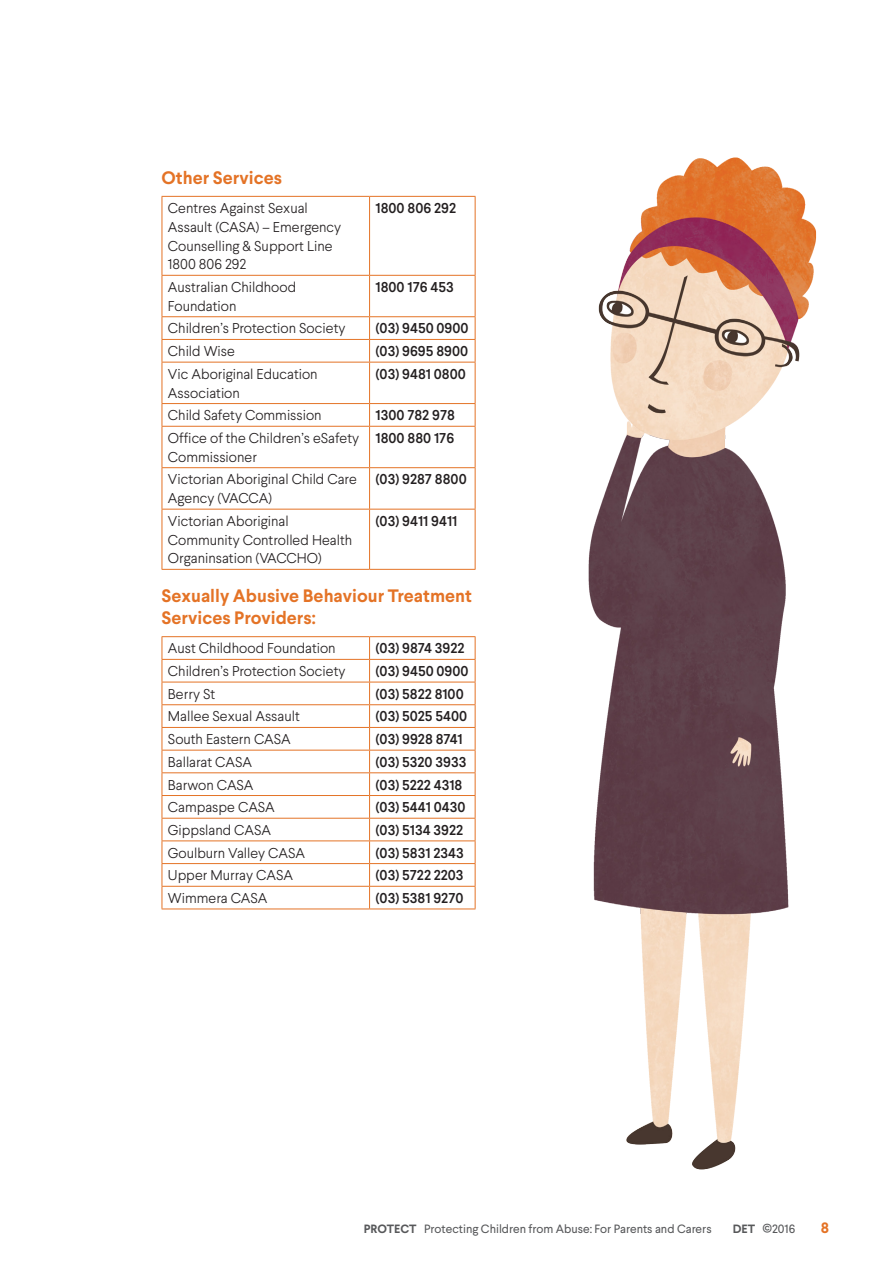
<style>
.page{position:relative;width:893px;height:1263px;background:#fff}
.page>*{position:absolute;margin:0;border:0;box-sizing:border-box;transform-origin:0 0}
.Subhead_1_5mm{font:700 18px/21.6px "Larsseit";color:#e47326}
.t1{font:700 15px "Larsseit";color:#e47326}
.Body_2mm{font:300 14.25px/18.8px "Larsseit";color:#231f20}
.Body_2mm-2{font:500 14.25px "Larsseit";color:#231f20}
.t2{font:12px "Larsseit";color:#57585a}
.s1{font-weight:700}
.s2{font-size:16.5px}
</style>
<div class="page">
<img style="left:323px;top:157px;width:494px;height:1013px">
<hr style="left:162px;top:196px;width:208px;height:1px;background:#e47326">
<hr style="left:162px;top:197px;width:1px;height:78px;background:#e47326">
<hr style="left:370px;top:196px;width:105px;height:1px;background:#e47326">
<hr style="left:369px;top:197px;width:1px;height:78px;background:#e47326">
<hr style="left:475px;top:197px;width:1px;height:78px;background:#e47326">
<hr style="left:162px;top:275px;width:208px;height:1px;background:#e47326">
<hr style="left:162px;top:276px;width:1px;height:40px;background:#e47326">
<hr style="left:370px;top:275px;width:105px;height:1px;background:#e47326">
<hr style="left:369px;top:276px;width:1px;height:40px;background:#e47326">
<hr style="left:475px;top:276px;width:1px;height:40px;background:#e47326">
<hr style="left:162px;top:316px;width:208px;height:1px;background:#e47326">
<hr style="left:370px;top:316px;width:105px;height:1px;background:#e47326">
<hr style="left:162px;top:339px;width:208px;height:1px;background:#e47326">
<svg style="left:162px;top:317px;width:1px;height:45px"></svg>
<hr style="left:370px;top:339px;width:105px;height:1px;background:#e47326">
<svg style="left:369px;top:317px;width:1px;height:45px"></svg>
<svg style="left:475px;top:317px;width:1px;height:45px"></svg>
<hr style="left:162px;top:362px;width:208px;height:1px;background:#e47326">
<hr style="left:162px;top:362px;width:1px;height:41px;background:#e47326">
<hr style="left:370px;top:362px;width:105px;height:1px;background:#e47326">
<hr style="left:369px;top:362px;width:1px;height:41px;background:#e47326">
<hr style="left:475px;top:362px;width:1px;height:41px;background:#e47326">
<hr style="left:162px;top:403px;width:208px;height:1px;background:#e47326">
<svg style="left:162px;top:404px;width:1px;height:22px"></svg>
<hr style="left:370px;top:403px;width:105px;height:1px;background:#e47326">
<svg style="left:369px;top:404px;width:1px;height:22px"></svg>
<svg style="left:475px;top:404px;width:1px;height:22px"></svg>
<hr style="left:162px;top:426px;width:208px;height:1px;background:#e47326">
<hr style="left:162px;top:427px;width:1px;height:40px;background:#e47326">
<hr style="left:370px;top:426px;width:105px;height:1px;background:#e47326">
<hr style="left:369px;top:427px;width:1px;height:40px;background:#e47326">
<hr style="left:475px;top:427px;width:1px;height:40px;background:#e47326">
<hr style="left:162px;top:467px;width:208px;height:1px;background:#e47326">
<hr style="left:162px;top:468px;width:1px;height:41px;background:#e47326">
<hr style="left:370px;top:467px;width:105px;height:1px;background:#e47326">
<hr style="left:369px;top:468px;width:1px;height:41px;background:#e47326">
<hr style="left:475px;top:468px;width:1px;height:41px;background:#e47326">
<hr style="left:162px;top:509px;width:208px;height:1px;background:#e47326">
<hr style="left:162px;top:509px;width:1px;height:60px;background:#e47326">
<hr style="left:370px;top:509px;width:105px;height:1px;background:#e47326">
<hr style="left:369px;top:509px;width:1px;height:60px;background:#e47326">
<hr style="left:475px;top:509px;width:1px;height:60px;background:#e47326">
<hr style="left:162px;top:569px;width:208px;height:1px;background:#e47326">
<hr style="left:370px;top:569px;width:105px;height:1px;background:#e47326">
<hr style="left:162px;top:636px;width:208px;height:1px;background:#e47326">
<hr style="left:370px;top:636px;width:105px;height:1px;background:#e47326">
<hr style="left:162px;top:659px;width:208px;height:1px;background:#e47326">
<hr style="left:370px;top:659px;width:105px;height:1px;background:#e47326">
<hr style="left:162px;top:682px;width:208px;height:1px;background:#e47326">
<hr style="left:370px;top:682px;width:105px;height:1px;background:#e47326">
<hr style="left:162px;top:704px;width:208px;height:1px;background:#e47326">
<hr style="left:370px;top:704px;width:105px;height:1px;background:#e47326">
<hr style="left:162px;top:727px;width:208px;height:1px;background:#e47326">
<hr style="left:370px;top:727px;width:105px;height:1px;background:#e47326">
<hr style="left:162px;top:750px;width:208px;height:1px;background:#e47326">
<hr style="left:370px;top:750px;width:105px;height:1px;background:#e47326">
<hr style="left:162px;top:772px;width:208px;height:1px;background:#e47326">
<hr style="left:370px;top:772px;width:105px;height:1px;background:#e47326">
<hr style="left:162px;top:795px;width:208px;height:1px;background:#e47326">
<hr style="left:370px;top:795px;width:105px;height:1px;background:#e47326">
<hr style="left:162px;top:818px;width:208px;height:1px;background:#e47326">
<hr style="left:370px;top:818px;width:105px;height:1px;background:#e47326">
<hr style="left:162px;top:840px;width:208px;height:1px;background:#e47326">
<hr style="left:370px;top:840px;width:105px;height:1px;background:#e47326">
<hr style="left:162px;top:863px;width:208px;height:1px;background:#e47326">
<hr style="left:370px;top:863px;width:105px;height:1px;background:#e47326">
<hr style="left:162px;top:886px;width:208px;height:1px;background:#e47326">
<svg style="left:162px;top:637px;width:1px;height:271px"></svg>
<hr style="left:370px;top:886px;width:105px;height:1px;background:#e47326">
<svg style="left:369px;top:637px;width:1px;height:271px"></svg>
<svg style="left:475px;top:637px;width:1px;height:271px"></svg>
<hr style="left:162px;top:908px;width:208px;height:1px;background:#e47326">
<hr style="left:370px;top:908px;width:105px;height:1px;background:#e47326">
<p class="Subhead_1_5mm" style="left:162px;top:167px;width:122px">Other Services</p>
<p class="Body_2mm" style="left:168px;top:199px;width:175px">Centres Against Sexual<br>Assault (CASA) – Emergency<br>Counselling &amp; Support Line<br>1800 806 292</p>
<p class="Body_2mm-2" style="left:376px;top:199px;width:82px">1800 806 292</p>
<p class="Body_2mm" style="left:168px;top:277px;width:130px">Australian Childhood<br>Foundation</p>
<p class="Body_2mm-2" style="left:376px;top:278px;width:80px">1800 176 453</p>
<p class="Body_2mm" style="left:168px;top:319px;width:179px">Children’s Protection Society</p>
<p class="Body_2mm-2" style="left:376px;top:319px;width:95px">(03) 9450 0900</p>
<p class="Body_2mm" style="left:168px;top:342px;width:69px">Child Wise</p>
<p class="Body_2mm-2" style="left:376px;top:342px;width:94px">(03) 9695 8900</p>
<p class="Body_2mm" style="left:168px;top:364px;width:151px">Vic Aboriginal Education<br>Association</p>
<p class="Body_2mm-2" style="left:376px;top:365px;width:92px">(03) 9481 0800</p>
<p class="Body_2mm" style="left:168px;top:406px;width:155px">Child Safety Commission</p>
<p class="Body_2mm-2" style="left:376px;top:406px;width:81px">1300 782 978</p>
<p class="Body_2mm" style="left:168px;top:428px;width:193px">Office of the Children’s eSafety<br>Commissioner</p>
<p class="Body_2mm-2" style="left:376px;top:429px;width:80px">1800 880 176</p>
<p class="Body_2mm" style="left:168px;top:470px;width:190px">Victorian Aboriginal Child Care<br>Agency (VACCA)</p>
<p class="Body_2mm-2" style="left:376px;top:470px;width:93px">(03) 9287 8800</p>
<p class="Body_2mm" style="left:168px;top:511px;width:186px">Victorian Aboriginal<br>Community Controlled Health<br>Organinsation (VACCHO)</p>
<p class="Body_2mm-2" style="left:376px;top:512px;width:83px">(03) 9411 9411</p>
<p class="Subhead_1_5mm" style="left:162px;top:585px;width:312px">Sexually Abusive Behaviour Treatment<br>Services Providers:</p>
<p class="Body_2mm" style="left:168px;top:639px;width:169px">Aust Childhood Foundation</p>
<p class="Body_2mm-2" style="left:376px;top:639px;width:90px">(03) 9874 3922</p>
<p class="Body_2mm" style="left:168px;top:662px;width:179px">Children’s Protection Society</p>
<p class="Body_2mm-2" style="left:376px;top:662px;width:95px">(03) 9450 0900</p>
<p class="Body_2mm" style="left:168px;top:684px;width:49px">Berry St</p>
<p class="Body_2mm-2" style="left:376px;top:685px;width:90px">(03) 5822 8100</p>
<p class="Body_2mm" style="left:168px;top:707px;width:133px">Mallee Sexual Assault</p>
<p class="Body_2mm-2" style="left:376px;top:707px;width:93px">(03) 5025 5400</p>
<p class="Body_2mm" style="left:168px;top:730px;width:124px">South Eastern CASA</p>
<p class="Body_2mm-2" style="left:376px;top:730px;width:89px">(03) 9928 8741</p>
<p class="Body_2mm" style="left:168px;top:752px;width:86px">Ballarat CASA</p>
<p class="Body_2mm-2" style="left:376px;top:753px;width:92px">(03) 5320 3933</p>
<p class="Body_2mm" style="left:168px;top:775px;width:87px">Barwon CASA</p>
<p class="Body_2mm-2" style="left:376px;top:775px;width:88px">(03) 5222 4318</p>
<p class="Body_2mm" style="left:168px;top:798px;width:108px">Campaspe CASA</p>
<p class="Body_2mm-2" style="left:376px;top:798px;width:91px">(03) 5441 0430</p>
<p class="Body_2mm" style="left:168px;top:820px;width:105px">Gippsland CASA</p>
<p class="Body_2mm-2" style="left:376px;top:821px;width:89px">(03) 5134 3922</p>
<p class="Body_2mm" style="left:168px;top:843px;width:139px">Goulburn Valley CASA</p>
<p class="Body_2mm-2" style="left:376px;top:843px;width:90px">(03) 5831 2343</p>
<p class="Body_2mm" style="left:168px;top:866px;width:127px">Upper Murray CASA</p>
<p class="Body_2mm-2" style="left:376px;top:866px;width:90px">(03) 5722 2203</p>
<p class="Body_2mm" style="left:168px;top:888px;width:101px">Wimmera CASA</p>
<p class="Body_2mm-2" style="left:376px;top:889px;width:89px">(03) 5381 9270</p>
<p class="t2" style="left:364px;top:1221px;width:349px"><span class="s1">PROTECT</span> Protecting Children from Abuse: For Parents and Carers</p>
<p class="t2" style="left:733px;top:1221px;width:64px"><span class="s1">DET</span> <span class="s2">©</span>2016</p>
<p class="t1" style="left:821px;top:1218px;width:10px">8</p>
</div>
